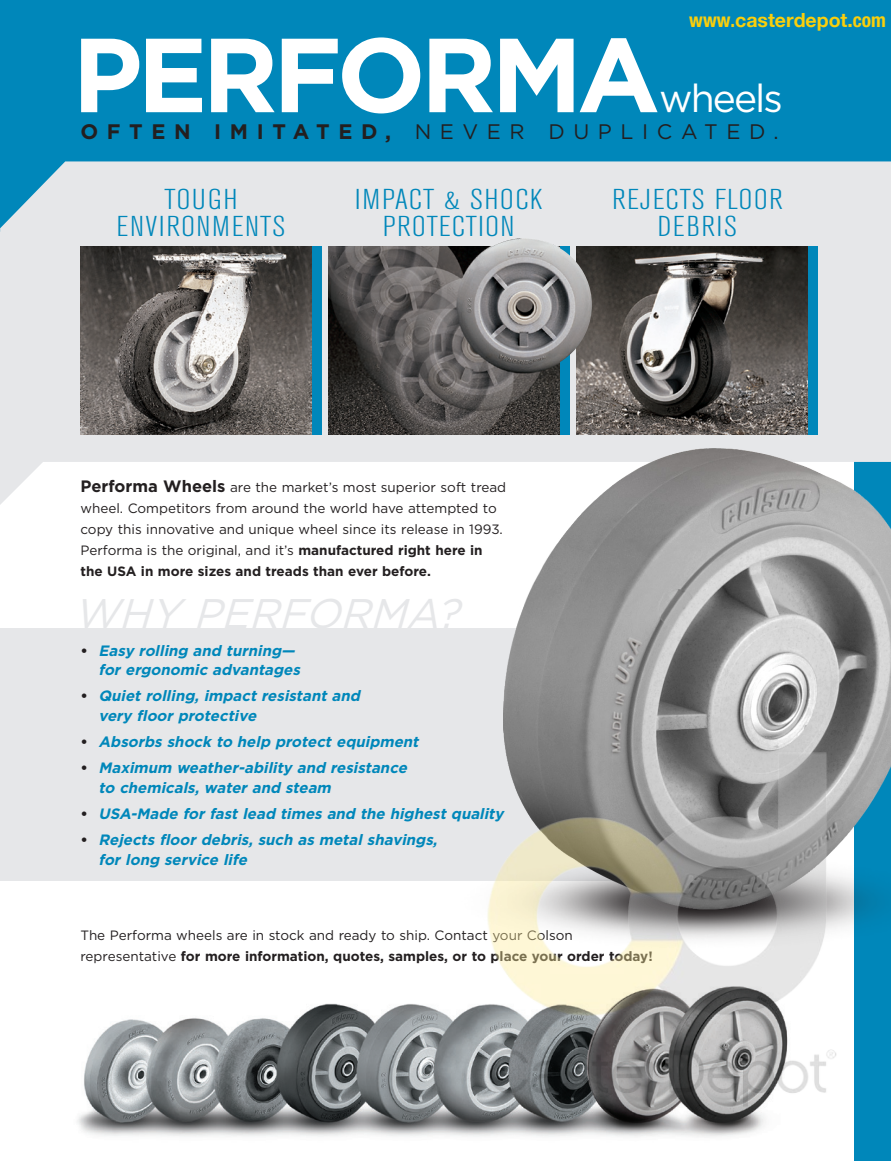
<style>
.page{position:relative;width:891px;height:1161px;background:#fff}
.page>*{position:absolute;margin:0;border:0;box-sizing:border-box;transform-origin:0 0}
.t1{font:italic 41.4px "Gotham";color:#e6e7e9}
.t2{font:39px "Gotham";letter-spacing:-.05em;color:#fff}
.t3{font:300 condensed 28.5px/27px "Akzidenz Grotesk BE";letter-spacing:.035em;color:#0087ba;text-align:center;scale:1.25 1}
.t4{font:21px "Gotham";letter-spacing:.41em;color:#231f20}
.t5{font:700 19.5px "Helvetica Neue";color:#facf0c}
.t6{font:italic 700 15px/19.5px "Gotham";color:#0087ba}
.t7{font:13.5px/21px "Gotham";color:#231f20}
.s1{font-stretch:condensed}
.s2{font-weight:700}
.s3{font-weight:700;font-size:16.5px}
.s4{font-style:normal;color:#231f20}
</style>
<div class="page">
<div style="left:0;top:628px;width:736px;height:252px;background:#e6e7e9"></div>
<svg style="left:0;top:232px;width:891px;height:273px;fill:#e6e7e9"></svg>
<img style="left:429px;top:430px;width:462px;height:550px">
<svg style="left:0;top:0;width:891px;height:232px;fill:#0087ba"></svg>
<div style="left:90px;top:246px;width:232px;height:189px;background:#0087ba"></div>
<img style="left:80px;top:246px;width:232px;height:189px">
<div style="left:587px;top:246px;width:231px;height:189px;background:#0087ba"></div>
<img style="left:577px;top:246px;width:231px;height:189px">
<img style="left:328px;top:246px;width:231px;height:189px">
<img style="left:448px;top:238px;width:153px;height:143px">
<svg style="left:81px;top:37px;width:577px;height:76px"></svg>
<img style="left:434px;top:700px;width:456px;height:461px">
<img style="left:77px;top:977px;width:721px;height:177px">
<h3 class="t5" style="left:689px;top:8px;width:198px"><span class="s1">www.</span>casterdepot.<span class="s1">com</span></h3>
<h2 class="t2" style="left:659px;top:77px;width:125px">wheels</h2>
<h3 class="t4" style="left:80px;top:120px;width:700px"><span class="s2">OFTEN IMITATED,</span> NEVER DUPLICATED.</h3>
<h3 class="t3" style="left:117px;top:186px;width:137px">TOUGH<br>ENVIRONMENTS</h3>
<h3 class="t3" style="left:612px;top:186px;width:138px">REJECTS FLOOR<br>DEBRIS</h3>
<h3 class="t3" style="left:355px;top:186px;width:152px">IMPACT &amp; SHOCK<br>PROTECTION</h3>
<p class="t7" style="left:80px;top:476px;width:427px"><span class="s3">Performa Wheels</span> are the market’s most superior soft tread wheel. Competitors from around the world have attempted to copy this innovative and unique wheel since its release in 1993.<br>Performa is the original, and it’s <span class="s2">manufactured right here in the USA in more sizes and treads than ever before.</span></p>
<h1 class="t1" style="left:73px;top:590px;width:399px">WHY PERFORMA?</h1>
<p class="t6" style="left:98px;top:640px;width:207px;text-indent:-18px"><span class="s4">•</span> Easy rolling and turning— for ergonomic advantages</p>
<p class="t6" style="left:98px;top:686px;width:267px;text-indent:-18px"><span class="s4">•</span> Quiet rolling, impact resistant and very floor protective</p>
<p class="t6" style="left:80px;top:732px;width:343px"><span class="s4">•</span> Absorbs shock to help protect equipment</p>
<p class="t6" style="left:98px;top:758px;width:313px;text-indent:-18px"><span class="s4">•</span> Maximum weather-ability and resistance to chemicals, water and steam</p>
<p class="t6" style="left:80px;top:804px;width:428px"><span class="s4">•</span> USA-Made for fast lead times and the highest quality</p>
<p class="t6" style="left:98px;top:830px;width:344px;text-indent:-18px"><span class="s4">•</span> Rejects floor debris, such as metal shavings, for long service life</p>
<p class="t7" style="left:80px;top:925px;width:574px">The Performa wheels are in stock and ready to ship. Contact your Colson representative <span class="s2">for more information, quotes, samples, or to place your order today!</span></p>
</div>
